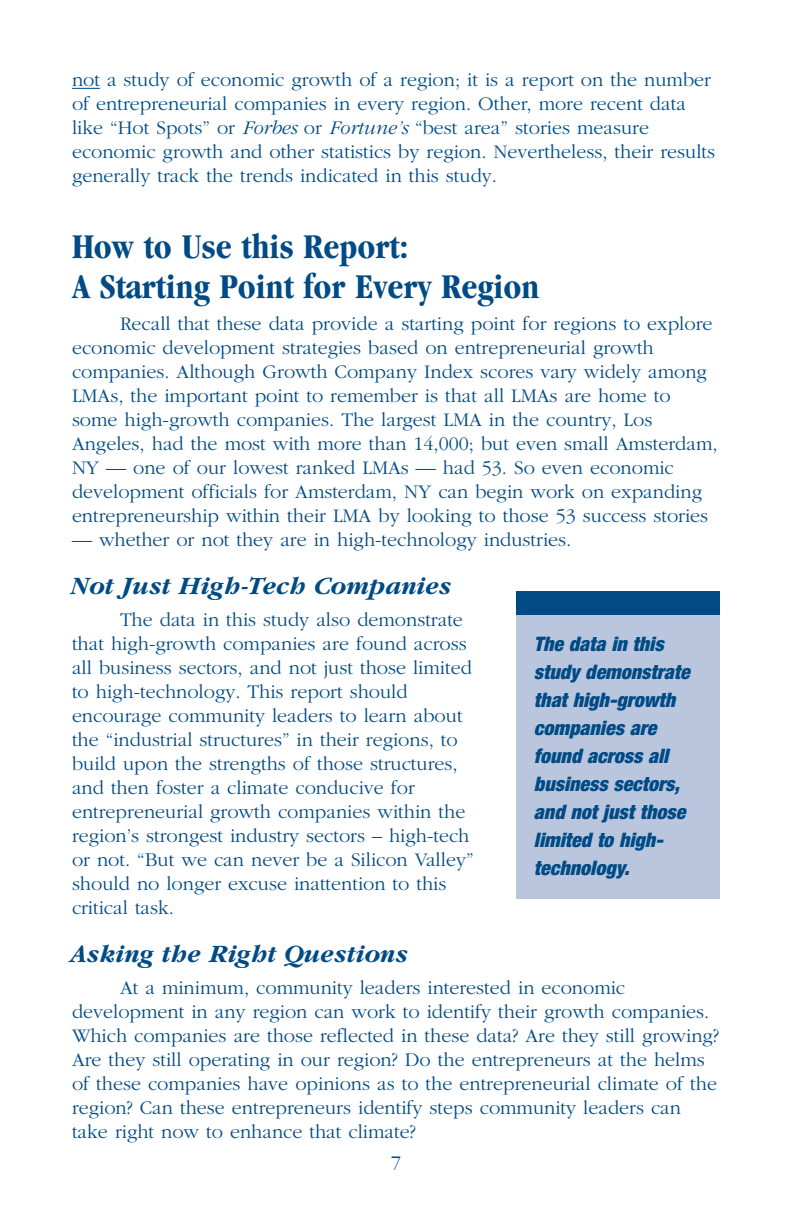
<style>
.page{position:relative;width:792px;height:1224px;background:#fff}
.page>*{position:absolute;margin:0;border:0;box-sizing:border-box;transform-origin:0 0}
.t1{font:700 condensed 36px/40px "Garamond";color:#004b85}
.t2{font:italic 700 26px "Garamond";color:#004b85}
.t3{font:300 20px/24px "Garamond";color:#004b85}
.t4{font:italic 900 condensed 20px/28px "Helvetica Neue";color:#004b85}
.s1{font-style:italic}
</style>
<div class="page">
<svg style="left:72px;top:88px;width:28px;height:1px"></svg>
<div style="left:516px;top:615px;width:204px;height:284px;background:#bac6de"></div>
<div style="left:516px;top:591px;width:204px;height:24px;background:#004b85"></div>
<p class="t3" style="left:72px;top:69px;width:645px">not a study of economic growth of a region; it is a report on the number of entrepreneurial companies in every region. Other, more recent data like “Hot Spots” or <span class="s1">Forbes</span> or <span class="s1">Fortune’s</span> “best area” stories measure economic growth and other statistics by region. Nevertheless, their results generally track the trends indicated in this study.</p>
<h1 class="t1" style="left:72px;top:230px;width:469px">How to Use this Report:<br>A Starting Point for Every Region</h1>
<p class="t3" style="left:72px;top:313px;width:647px;text-indent:48px">Recall that these data provide a starting point for regions to explore economic development strategies based on entrepreneurial growth companies. Although Growth Company Index scores vary widely among LMAs, the important point to remember is that all LMAs are home to some high-growth companies. The largest LMA in the country, Los Angeles, had the most with more than 14,000; but even small Amsterdam, NY — one of our lowest ranked LMAs — had 53. So even economic development officials for Amsterdam, NY can begin work on expanding entrepreneurship within their LMA by looking to those 53 success stories</p>
<p class="t3" style="left:72px;top:529px;width:501px">— whether or not they are in high-technology industries.</p>
<h2 class="t2" style="left:72px;top:577px;width:383px">Not Just High-Tech Companies</h2>
<p class="t3" style="left:72px;top:609px;width:403px;text-indent:48px">The data in this study also demonstrate that high-growth companies are found across all business sectors, and not just those limited to high-technology. This report should encourage community leaders to learn about the “industrial structures” in their regions, to build upon the strengths of those structures, and then foster a climate conducive for entrepreneurial growth companies within the region’s strongest industry sectors – high-tech or not. “But we can never be a Silicon Valley” should no longer excuse inattention to this critical task.</p>
<h2 class="t2" style="left:72px;top:945px;width:340px">Asking the Right Questions</h2>
<p class="t3" style="left:72px;top:977px;width:649px;text-indent:48px">At a minimum, community leaders interested in economic development in any region can work to identify their growth companies.<br>Which companies are those reflected in these data? Are they still growing?<br>Are they still operating in our region? Do the entrepreneurs at the helms of these companies have opinions as to the entrepreneurial climate of the region? Can these entrepreneurs identify steps community leaders can take right now to enhance that climate?</p>
<p class="t3" style="left:391px;top:1152px;width:11px">7</p>
<p class="t4" style="left:534px;top:632px;width:157px">The data in this study demonstrate that high-growth companies are found across all business sectors, and not just those limited to high&shy;technology.</p>
</div>
